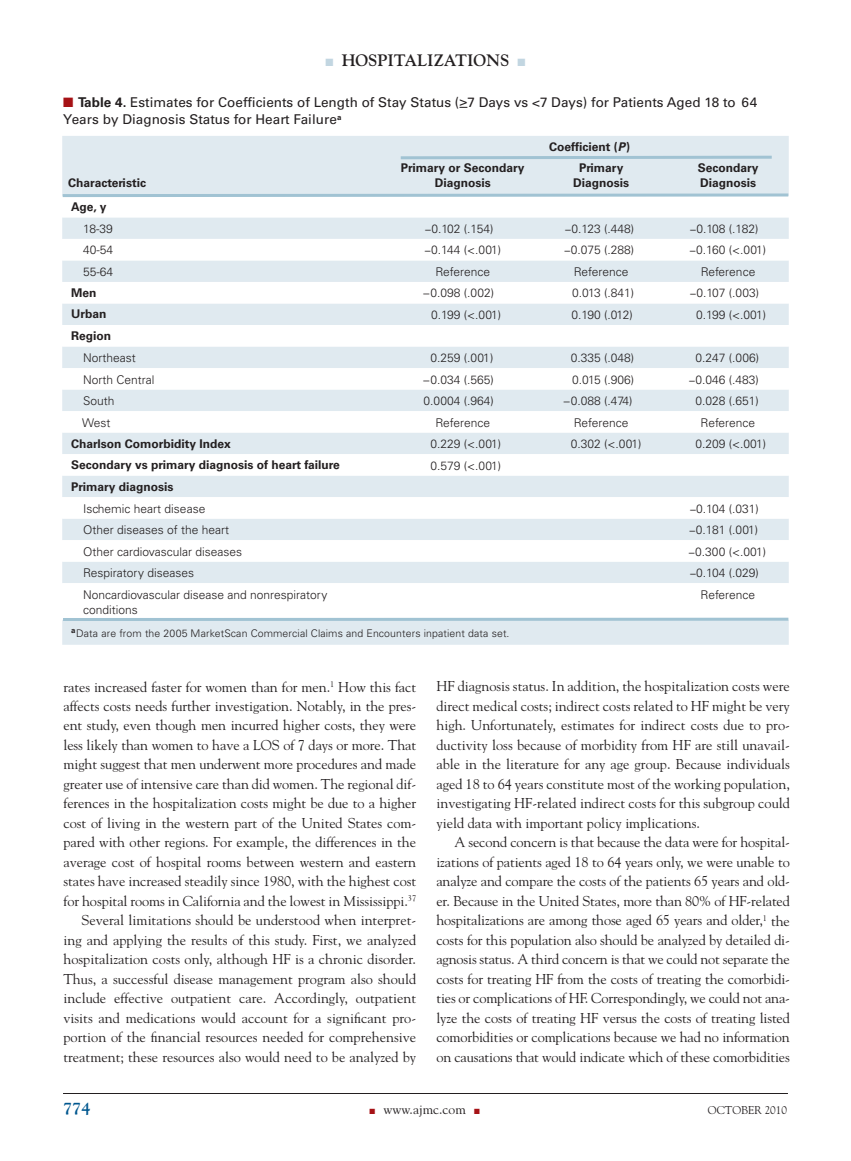
<style>
.page{position:relative;width:851px;height:1161px;background:#fff}
.page>*{position:absolute;margin:0;border:0;box-sizing:border-box;transform-origin:0 0}
.t1{font:700 16.5px "Goudy";color:#231f20}
.t2{font:700 16.5px "Goudy";color:#00578f}
.t3{font:14.25px/19.5px "Goudy";letter-spacing:-.005em;color:#231f20;text-align:justify}
.t4{font:13.5px/16.5px "Univers";color:#231f20}
.t5{font:13.5px "Goudy";color:#231f20}
.t6{font:300 12px/15px "Univers";color:#231f20}
.t7{font:700 12px/15px "Univers";color:#231f20;text-align:center}
.t8{font:11.25px "Goudy";color:#231f20}
.t9{font:300 10.5px "Univers";letter-spacing:.01em;color:#231f20}
.s1{color:#c2d6e1}
.s2{color:#a61216}
.s3{font-weight:700}
.s4{font-style:italic}
</style>
<div class="page">
<hr style="left:63px;top:1093px;width:725px;height:1px;background:#231f20">
<div style="left:62px;top:136px;width:726px;height:509px;background:#e0eaf0"></div>
<svg style="left:62px;top:199px;width:726px;height:421px"></svg>
<svg style="left:62px;top:192px;width:727px;height:7px"></svg>
<svg style="left:397px;top:154px;width:377px;height:7px;background:#c5d9e3"></svg>
<hr style="left:63px;top:618px;width:725px;height:3px;background:#a1c3d3">
<p class="t1" style="left:325px;top:51px;width:201px"><span class="s1">■</span> HOSPITALIZATIONS <span class="s1">■</span></p>
<p class="t4" style="left:63px;top:95px;width:695px"><span class="s2">■</span> <span class="s3">Table 4.</span> Estimates for Coefficients of Length of Stay Status (&gt;7 Days vs &lt;7 Days) for Patients Aged 18 to 64<br>Years by Diagnosis Status for Heart Failure<sup>a</sup></p>
<p class="t7" style="left:549px;top:139px;width:82px">Coefficient (<span class="s4">P</span>)</p>
<p class="t7" style="left:68px;top:175px;width:79px">Characteristic</p>
<p class="t7" style="left:401px;top:160px;width:125px">Primary or Secondary<br>Diagnosis</p>
<p class="t7" style="left:573px;top:160px;width:58px">Primary<br>Diagnosis</p>
<p class="t7" style="left:697px;top:160px;width:62px;text-align:left">Secondary<br>Diagnosis</p>
<p class="t7" style="left:71px;top:199px;width:37px">Age, y</p>
<p class="t6" style="left:83px;top:221px;width:31px">18-39</p>
<p class="t6" style="left:425px;top:221px;width:70px">−0.102 (.154)</p>
<p class="t6" style="left:565px;top:221px;width:71px">−0.123 (.448)</p>
<p class="t6" style="left:689px;top:221px;width:70px">−0.108 (.182)</p>
<p class="t6" style="left:83px;top:243px;width:32px">40-54</p>
<p class="t6" style="left:424px;top:243px;width:78px">−0.144 (&lt;.001)</p>
<p class="t6" style="left:564px;top:243px;width:71px">−0.075 (.288)</p>
<p class="t6" style="left:689px;top:243px;width:78px">−0.160 (&lt;.001)</p>
<p class="t6" style="left:83px;top:264px;width:32px">55-64</p>
<p class="t6" style="left:435px;top:264px;width:56px">Reference</p>
<p class="t6" style="left:574px;top:264px;width:56px">Reference</p>
<p class="t6" style="left:700px;top:264px;width:56px">Reference</p>
<p class="t7" style="left:71px;top:285px;width:27px">Men</p>
<p class="t6" style="left:422px;top:286px;width:73px">−0.098 (.002)</p>
<p class="t6" style="left:572px;top:286px;width:63px">0.013 (.841)</p>
<p class="t6" style="left:689px;top:286px;width:71px">−0.107 (.003)</p>
<p class="t7" style="left:71px;top:307px;width:37px">Urban</p>
<p class="t6" style="left:431px;top:307px;width:72px">0.199 (&lt;.001)</p>
<p class="t6" style="left:571px;top:307px;width:63px">0.190 (.012)</p>
<p class="t6" style="left:696px;top:307px;width:72px">0.199 (&lt;.001)</p>
<p class="t7" style="left:71px;top:328px;width:42px">Region</p>
<p class="t6" style="left:83px;top:350px;width:54px">Northeast</p>
<p class="t6" style="left:430px;top:350px;width:64px">0.259 (.001)</p>
<p class="t6" style="left:570px;top:350px;width:65px">0.335 (.048)</p>
<p class="t6" style="left:695px;top:350px;width:65px">0.247 (.006)</p>
<p class="t6" style="left:83px;top:372px;width:73px">North Central</p>
<p class="t6" style="left:422px;top:372px;width:73px">−0.034 (.565)</p>
<p class="t6" style="left:572px;top:372px;width:63px">0.015 (.906)</p>
<p class="t6" style="left:688px;top:372px;width:71px">−0.046 (.483)</p>
<p class="t6" style="left:83px;top:393px;width:33px">South</p>
<p class="t6" style="left:423px;top:393px;width:72px">0.0004 (.964)</p>
<p class="t6" style="left:563px;top:393px;width:71px">−0.088 (.474)</p>
<p class="t6" style="left:695px;top:393px;width:65px">0.028 (.651)</p>
<p class="t6" style="left:82px;top:415px;width:30px">West</p>
<p class="t6" style="left:435px;top:415px;width:56px">Reference</p>
<p class="t6" style="left:574px;top:415px;width:56px">Reference</p>
<p class="t6" style="left:700px;top:415px;width:56px">Reference</p>
<p class="t7" style="left:71px;top:436px;width:161px">Charlson Comorbidity Index</p>
<p class="t6" style="left:430px;top:436px;width:72px">0.229 (&lt;.001)</p>
<p class="t6" style="left:570px;top:436px;width:72px">0.302 (&lt;.001)</p>
<p class="t6" style="left:695px;top:436px;width:72px">0.209 (&lt;.001)</p>
<p class="t7" style="left:71px;top:457px;width:270px">Secondary vs primary diagnosis of heart failure</p>
<p class="t6" style="left:430px;top:458px;width:72px">0.579 (&lt;.001)</p>
<p class="t7" style="left:71px;top:479px;width:104px">Primary diagnosis</p>
<p class="t6" style="left:83px;top:501px;width:124px">Ischemic heart disease</p>
<p class="t6" style="left:689px;top:501px;width:71px">−0.104 (.031)</p>
<p class="t6" style="left:83px;top:522px;width:148px">Other diseases of the heart</p>
<p class="t6" style="left:689px;top:522px;width:70px">−0.181 (.001)</p>
<p class="t6" style="left:83px;top:544px;width:160px">Other cardiovascular diseases</p>
<p class="t6" style="left:688px;top:544px;width:79px">−0.300 (&lt;.001)</p>
<p class="t6" style="left:83px;top:565px;width:112px">Respiratory diseases</p>
<p class="t6" style="left:689px;top:565px;width:71px">−0.104 (.029)</p>
<p class="t6" style="left:83px;top:587px;width:246px">Noncardiovascular disease and nonrespiratory conditions</p>
<p class="t6" style="left:700px;top:587px;width:56px">Reference</p>
<p class="t9" style="left:71px;top:627px;width:440px"><sup>a</sup>Data are from the 2005 MarketScan Commercial Claims and Encounters inpatient data set.</p>
<p class="t3" style="left:63px;top:677px;width:354px;text-align:right">rates increased faster for women than for men.<sup>1</sup> How this fact affects costs needs further investigation. Notably, in the pres&shy;ent study, even though men incurred higher costs, they were less likely than women to have a LOS of 7 days or more. That might suggest that men underwent more procedures and made greater use of intensive care than did women. The regional dif&shy;ferences in the hospitalization costs might be due to a higher cost of living in the western part of the United States com&shy;pared with other regions. For example, the differences in the average cost of hospital rooms between western and eastern states have increased steadily since 1980, with the highest cost for hospital rooms in California and the lowest in Mississippi.<sup>37<br></sup>Several limitations should be understood when interpret&shy;ing and applying the results of this study. First, we analyzed hospitalization costs only, although HF is a chronic disorder.<br>Thus, a successful disease management program also should include effective outpatient care. Accordingly, outpatient visits and medications would account for a significant pro&shy;portion of the financial resources needed for comprehensive treatment; these resources also would need to be analyzed by</p>
<p class="t3" style="left:436px;top:677px;width:355px">HF diagnosis status. In addition, the hospitalization costs were direct medical costs; indirect costs related to HF might be very high. Unfortunately, estimates for indirect costs due to pro&shy;ductivity loss because of morbidity from HF are still unavail&shy;able in the literature for any age group. Because individuals aged 18 to 64 years constitute most of the working population, investigating HF-related indirect costs for this subgroup could yield data with important policy implications.</p>
<p class="t3" style="left:436px;top:833px;width:355px;text-indent:18px">A second concern is that because the data were for hospital&shy;izations of patients aged 18 to 64 years only, we were unable to analyze and compare the costs of the patients 65 years and old&shy;er. Because in the United States, more than 80% of HF-related hospitalizations are among those aged 65 years and older,<sup>1</sup> the costs for this population also should be analyzed by detailed di&shy;agnosis status. A third concern is that we could not separate the costs for treating HF from the costs of treating the comorbidi&shy;ties or complications of HF. Correspondingly, we could not ana&shy;lyze the costs of treating HF versus the costs of treating listed comorbidities or complications because we had no information on causations that would indicate which of these comorbidities</p>
<p class="t2" style="left:63px;top:1099px;width:29px">774</p>
<p class="t5" style="left:369px;top:1101px;width:112px"><span class="s2">■</span> www.ajmc.com <span class="s2">■</span></p>
<p class="t8" style="left:707px;top:1104px;width:81px">OCTOBER 2010</p>
</div>
